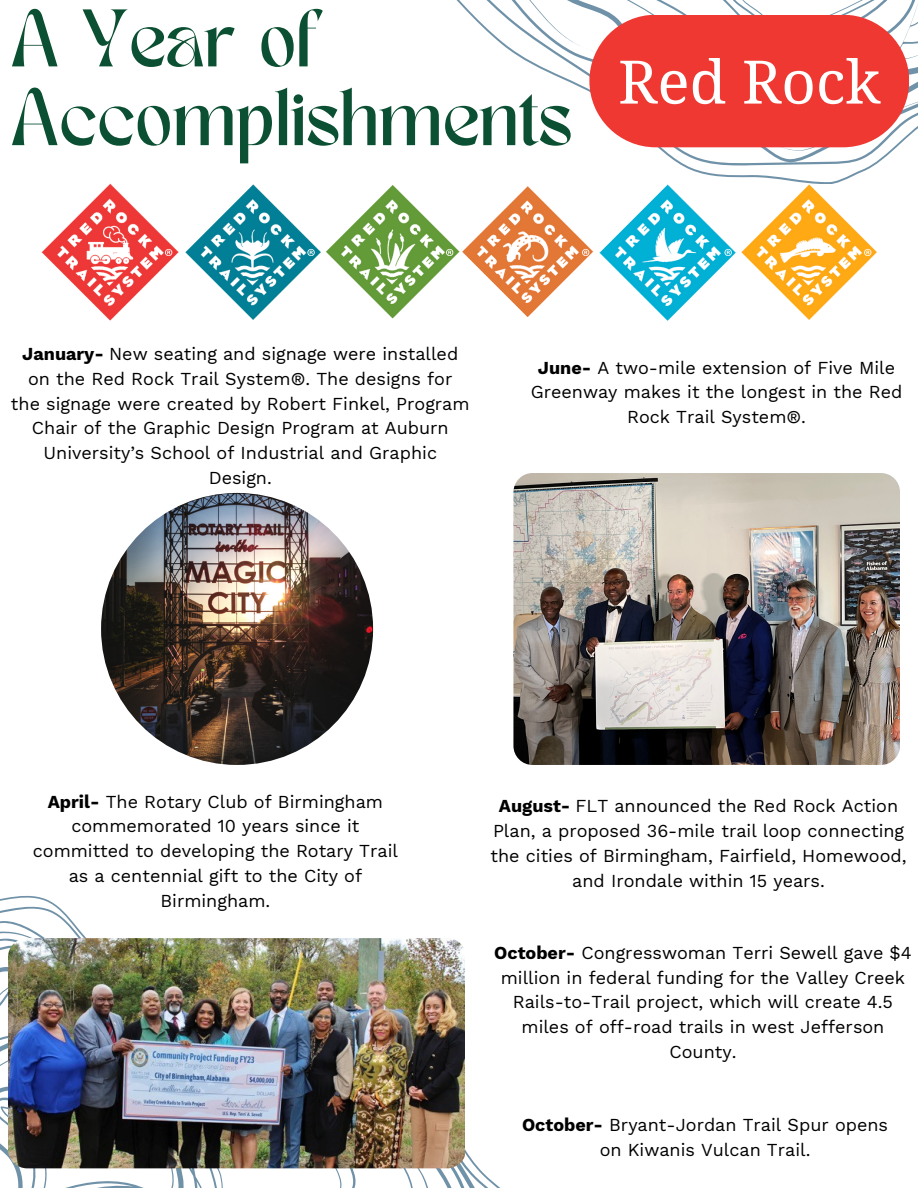
<style>
.page{position:relative;width:918px;height:1188px;background:#fff}
.page>*{position:absolute;margin:0;border:0;box-sizing:border-box;transform-origin:0 0}
.t1{font:60px "Noto Serif";color:#fff}
.t2{font:57px/78.8px "TANMERINGUE";color:#0c5033}
.t3{font:18px/24.8px "Work Sans";color:#000;text-align:center}
.s1{font-weight:700}
</style>
<div class="page">
<svg style="left:0;top:895px;width:500px;height:293px"></svg>
<svg style="left:456px;top:0;width:462px;height:149px"></svg>
<div style="left:589px;top:15px;width:320px;height:132px;background:#ee3831;border-radius:66px"></div>
<img style="left:41px;top:183px;width:108px;height:138px">
<img style="left:8px;top:938px;width:456px;height:230px">
<img style="left:513px;top:473px;width:387px;height:292px;border-radius:19px">
<img style="left:149px;top:184px;width:142px;height:136px">
<img style="left:291px;top:185px;width:136px;height:134px">
<img style="left:427px;top:186px;width:136px;height:132px">
<img style="left:563px;top:148px;width:210px;height:173px">
<img style="left:705px;top:149px;width:190px;height:172px">
<img style="left:101px;top:493px;width:272px;height:272px;border-radius:50%">
<svg style="left:165px;top:249px;width:7px;height:7px"></svg>
<svg style="left:307px;top:249px;width:8px;height:7px"></svg>
<svg style="left:446px;top:249px;width:7px;height:7px"></svg>
<svg style="left:724px;top:249px;width:8px;height:7px"></svg>
<svg style="left:582px;top:249px;width:7px;height:7px"></svg>
<svg style="left:864px;top:249px;width:7px;height:7px"></svg>
<p class="t2" style="left:11px;top:8px;width:562px">A Year of<br>Accomplishments</p>
<h1 class="t1" style="left:618px;top:40px;width:264px">Red Rock</h1>
<p class="t3" style="left:11px;top:341px;width:460px"><span class="s1">January-</span> New seating and signage were installed on the Red Rock Trail System®. The designs for<br>the signage were created by Robert Finkel, Program Chair of the Graphic Design Program at Auburn University’s School of Industrial and Graphic Design.</p>
<p class="t3" style="left:531px;top:355px;width:373px"><span class="s1">June-</span> A two-mile extension of Five Mile<br>Greenway makes it the longest in the Red<br>Rock Trail System®.</p>
<p class="t3" style="left:33px;top:789px;width:367px"><span class="s1">April-</span> The Rotary Club of Birmingham commemorated 10 years since it committed to developing the Rotary Trail as a centennial gift to the City of<br>Birmingham.</p>
<p class="t3" style="left:491px;top:794px;width:417px"><span class="s1">August-</span> FLT announced the Red Rock Action Plan, a proposed 36-mile trail loop connecting the cities of Birmingham, Fairfield, Homewood, and Irondale within 15 years.</p>
<p class="t3" style="left:494px;top:940px;width:419px"><span class="s1">October-</span> Congresswoman Terri Sewell gave $4 million in federal funding for the Valley Creek Rails-to-Trail project, which will create 4.5 miles of off-road trails in west Jefferson County.</p>
<p class="t3" style="left:522px;top:1112px;width:368px"><span class="s1">October-</span> Bryant-Jordan Trail Spur opens on Kiwanis Vulcan Trail.</p>
</div>
